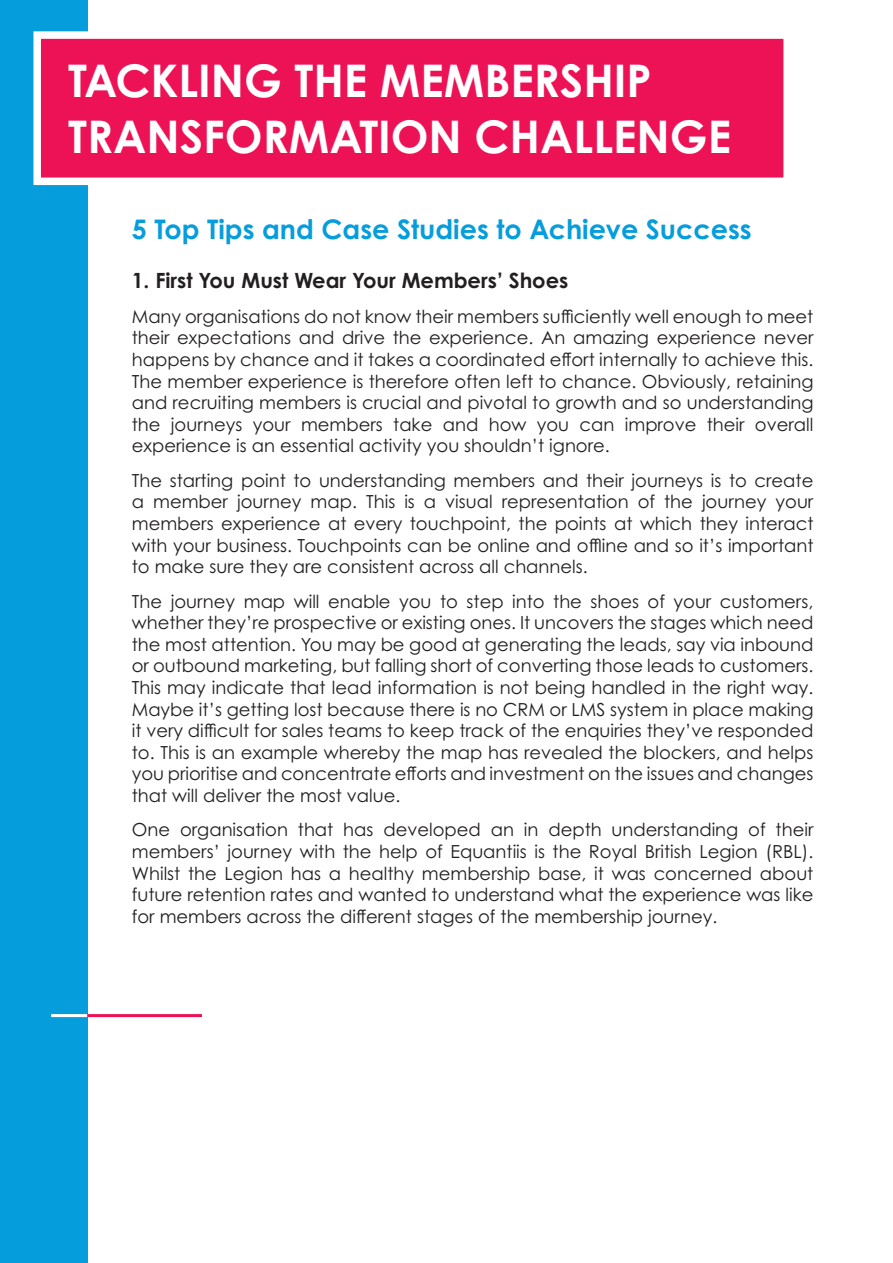
<style>
.page{position:relative;width:893px;height:1263px;background:#fff}
.page>*{position:absolute;margin:0;border:0;box-sizing:border-box;transform-origin:0 0}
.t1{font:700 45px/55.5px "Century Gothic Pro";color:#fff}
.t2{font:700 27px "Century Gothic Pro";color:#069ddc}
.t3{font:700 21px "Century Gothic Pro";color:#231f20}
.t4{font:18px/21.6px "Century Gothic Pro";color:#231f20;text-align:justify}
</style>
<div class="page">
<div style="left:0;top:0;width:87px;height:1263px;background:#069ddc"></div>
<div style="left:33px;top:31px;width:758px;height:154px;background:#ed1255;border:8px solid #fff"></div>
<hr style="left:87px;top:1014px;width:115px;height:3px;background:#ed1255">
<hr style="left:51px;top:1014px;width:36px;height:3px;background:#fff">
<p class="t1" style="left:68px;top:52px;width:664px">TACKLING THE MEMBERSHIP<br>TRANSFORMATION CHALLENGE</p>
<p class="t2" style="left:132px;top:212px;width:621px">5 Top Tips and Case Studies to Achieve Success</p>
<p class="t3" style="left:132px;top:268px;width:438px">1. First You Must Wear Your Members’ Shoes</p>
<p class="t4" style="left:132px;top:305px;width:683px">Many organisations do not know their members sufficiently well enough to meet their expectations and drive the experience. An amazing experience never happens by chance and it takes a coordinated effort internally to achieve this.<br>The member experience is therefore often left to chance. Obviously, retaining and recruiting members is crucial and pivotal to growth and so understanding the journeys your members take and how you can improve their overall experience is an essential activity you shouldn’t ignore.</p>
<p class="t4" style="left:132px;top:469px;width:683px">The starting point to understanding members and their journeys is to create a member journey map. This is a visual representation of the journey your members experience at every touchpoint, the points at which they interact with your business. Touchpoints can be online and offline and so it’s important to make sure they are consistent across all channels.</p>
<p class="t4" style="left:132px;top:590px;width:683px">The journey map will enable you to step into the shoes of your customers, whether they’re prospective or existing ones. It uncovers the stages which need the most attention. You may be good at generating the leads, say via inbound or outbound marketing, but falling short of converting those leads to customers.<br>This may indicate that lead information is not being handled in the right way.<br>Maybe it’s getting lost because there is no CRM or LMS system in place making it very difficult for sales teams to keep track of the enquiries they’ve responded to. This is an example whereby the map has revealed the blockers, and helps you prioritise and concentrate efforts and investment on the issues and changes that will deliver the most value.</p>
<p class="t4" style="left:132px;top:819px;width:683px">One organisation that has developed an in depth understanding of their members’ journey with the help of Equantiis is the Royal British Legion (RBL).<br>Whilst the Legion has a healthy membership base, it was concerned about future retention rates and wanted to understand what the experience was like for members across the different stages of the membership journey.</p>
</div>
